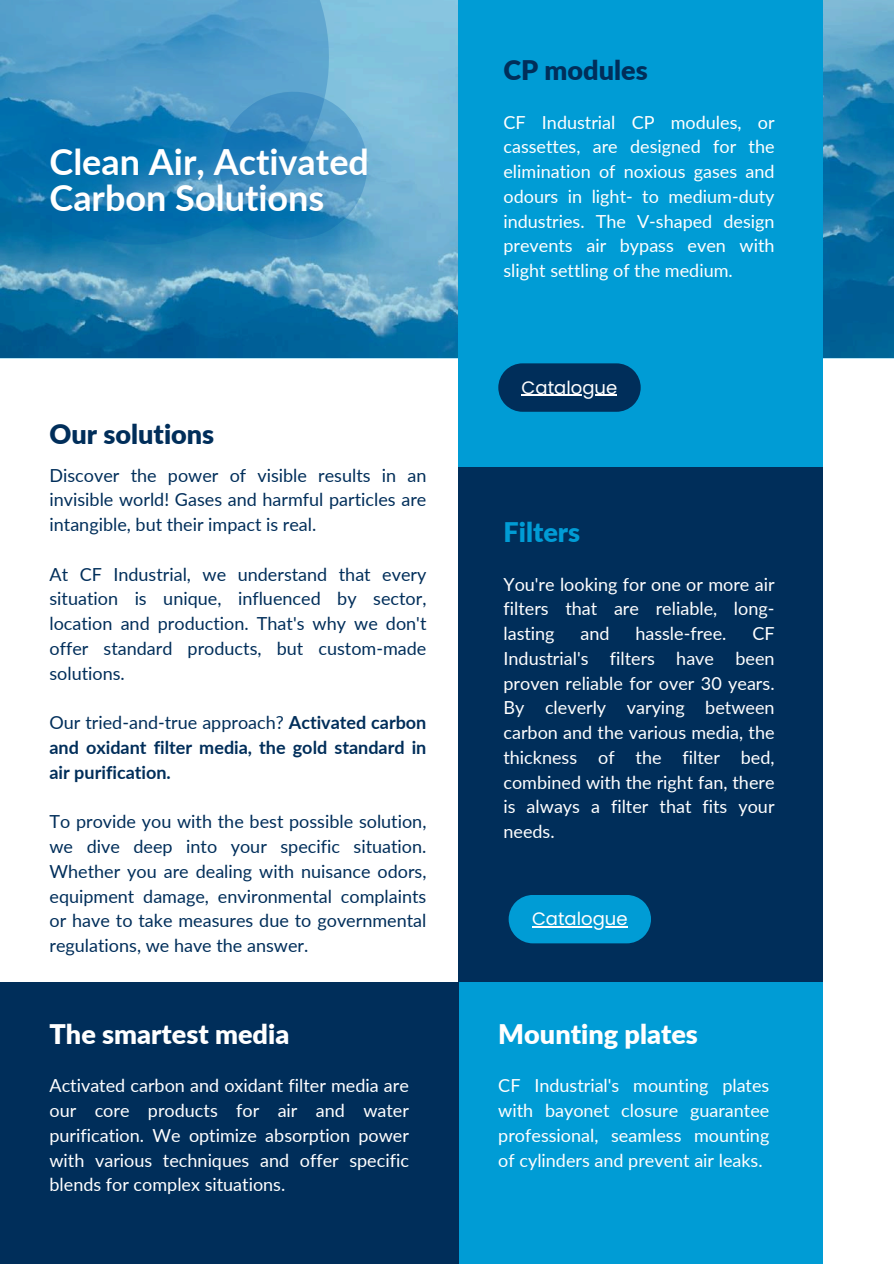
<style>
.page{position:relative;width:894px;height:1264px;background:#fff}
.page>*{position:absolute;margin:0;border:0;box-sizing:border-box;transform-origin:0 0}
.t1{font:700 36px/36px "Lato";color:#fff}
.t2{font:900 27px "Lato";color:#fff}
.t3{font:900 27px "Lato";color:#002e5a}
.t4{font:900 27px "Lato";color:#009cd5}
.t5{font:18px/24.8px "Lato";color:#fff;text-align:justify}
.t6{font:18px/24.8px "Lato";color:#002e5a;text-align:justify}
.t7{font:700 18px/24.8px "Lato";color:#002e5a;text-align:justify}
.t8{font:18px "Poppins";color:#fff}
.s1{font-weight:400}
</style>
<div class="page">
<svg style="left:0;top:0;width:893px;height:358px;background:#3e8fb9"></svg>
<div style="left:458px;top:0;width:364px;height:466px;background:#009cd5"></div>
<div style="left:458px;top:467px;width:364px;height:514px;background:#002e5a"></div>
<div style="left:458px;top:981px;width:364px;height:282px;background:#009cd5"></div>
<div style="left:0;top:981px;width:458px;height:282px;background:#002e5a"></div>
<svg style="left:498px;top:363px;width:142px;height:49px;background:#033966"></svg>
<hr style="left:521px;top:395px;width:96px;height:1px;background:#fff">
<svg style="left:0;top:0;width:352px;height:268px;background:#358dbe"></svg>
<svg style="left:210px;top:82px;width:166px;height:167px;background:#4293c3"></svg>
<svg style="left:508px;top:895px;width:142px;height:48px;background:#0395cc"></svg>
<hr style="left:532px;top:926px;width:95px;height:1px;background:#fff">
<h1 class="t1" style="left:49px;top:143px;width:321px">Clean Air, Activated<br>Carbon Solutions</h1>
<h2 class="t3" style="left:49px;top:418px;width:166px">Our solutions</h2>
<p class="t6" style="left:49px;top:462px;width:378px">Discover the power of visible results in an invisible world! Gases and harmful particles are intangible, but their impact is real.</p>
<p class="t6" style="left:49px;top:561px;width:378px">At CF Industrial, we understand that every situation is unique, influenced by sector, location and production. That's why we don't offer standard products, but custom-made solutions.</p>
<p class="t7" style="left:49px;top:710px;width:378px"><span class="s1">Our tried-and-true approach?</span> Activated carbon and oxidant filter media, the gold standard in air purification.</p>
<p class="t6" style="left:49px;top:809px;width:378px">To provide you with the best possible solution, we dive deep into your specific situation.<br>Whether you are dealing with nuisance odors, equipment damage, environmental complaints or have to take measures due to governmental regulations, we have the answer.</p>
<h2 class="t2" style="left:49px;top:1017px;width:241px">The smartest media</h2>
<p class="t5" style="left:49px;top:1072px;width:361px">Activated carbon and oxidant filter media are our core products for air and water purification. We optimize absorption power with various techniques and offer specific blends for complex situations.</p>
<h2 class="t3" style="left:503px;top:54px;width:146px">CP modules</h2>
<p class="t5" style="left:503px;top:109px;width:272px">CF Industrial CP modules, or cassettes, are designed for the elimination of noxious gases and odours in light- to medium-duty industries. The V-shaped design prevents air bypass even with slight settling of the medium.</p>
<p class="t8" style="left:521px;top:375px;width:97px">Catalogue</p>
<h2 class="t4" style="left:503px;top:515px;width:78px">Filters</h2>
<p class="t5" style="left:503px;top:571px;width:272px">You're looking for one or more air filters that are reliable, long&shy;lasting</p>
<p class="t5" style="left:580px;top:620px;width:31px">and</p>
<p class="t5" style="left:635px;top:620px;width:93px">hassle-free.</p>
<p class="t5" style="left:503px;top:620px;width:272px;text-indent:249px">CF Industrial's filters have been proven reliable for over 30 years.<br>By cleverly varying between carbon and the various media, the thickness of the filter bed, combined with the right fan, there is always a filter that fits your needs.</p>
<p class="t8" style="left:532px;top:906px;width:97px">Catalogue</p>
<h2 class="t2" style="left:498px;top:1017px;width:201px">Mounting plates</h2>
<p class="t5" style="left:498px;top:1072px;width:272px">CF Industrial's mounting plates with bayonet closure guarantee professional, seamless mounting of cylinders and prevent air leaks.</p>
</div>
